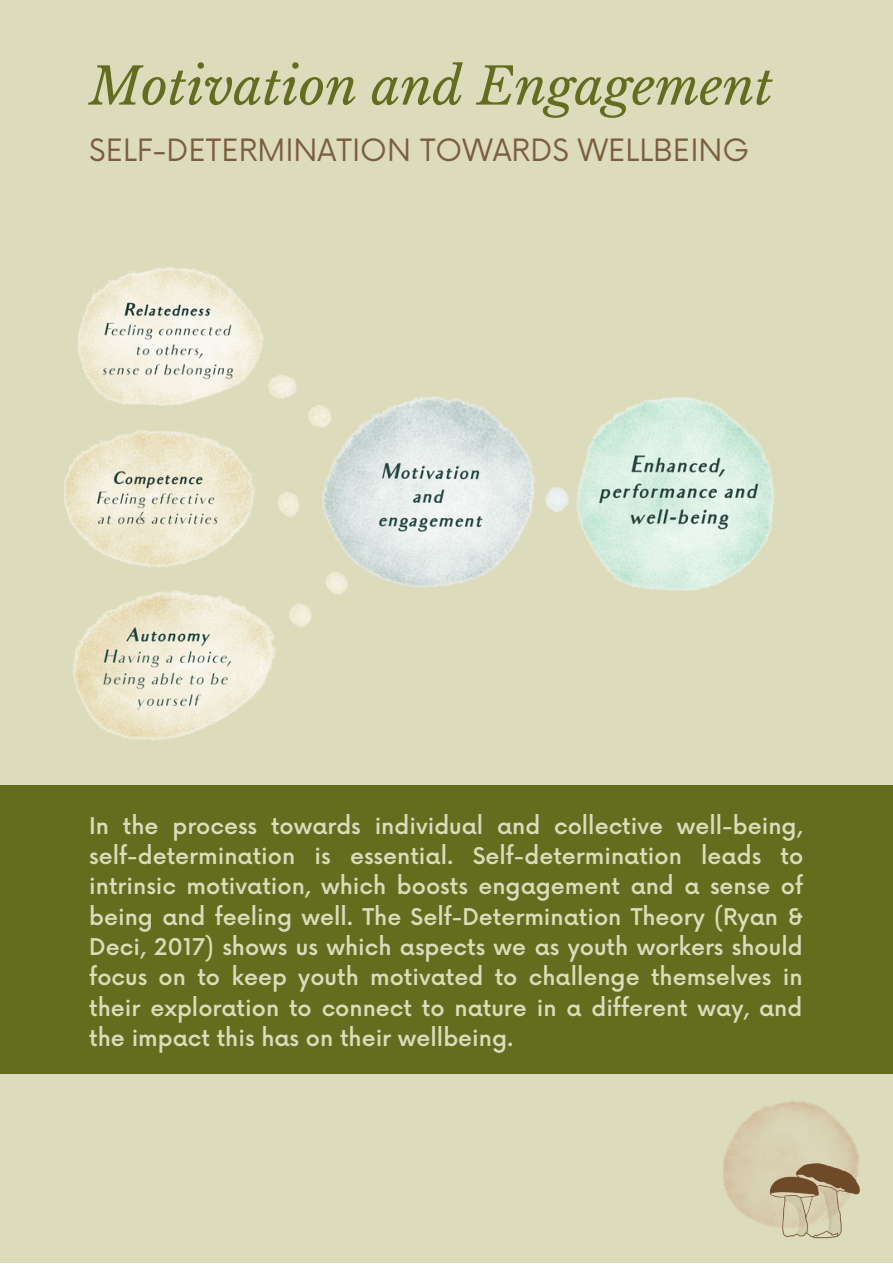
<style>
.page{position:relative;width:893px;height:1264px;background:#fff}
.page>*{position:absolute;margin:0;border:0;box-sizing:border-box;transform-origin:0 0}
.t1{font:italic 51px "Libre Baskerville";color:#626d1d}
.t2{font:30px "Now";color:#7d5d3f}
.t3{font:500 22.5px/30.3px "Now";color:#dcdcbd;text-align:justify}
</style>
<div class="page">
<div style="left:0;top:0;width:892px;height:1262px;background:#dcdcbd"></div>
<img style="left:64px;top:267px;width:710px;height:473px">
<img style="left:702px;top:1073px;width:190px;height:166px">
<div style="left:0;top:785px;width:892px;height:288px;background:#626d1d"></div>
<h1 class="t1" style="left:89px;top:55px;width:685px">Motivation and Engagement</h1>
<h2 class="t2" style="left:89px;top:133px;width:661px">SELF-DETERMINATION TOWARDS WELLBEING</h2>
<p class="t3" style="left:89px;top:811px;width:715px">In the process towards individual and collective well-being, self-determination is essential. Self-determination leads to intrinsic motivation, which boosts engagement and a sense of being and feeling well. The Self-Determination Theory (Ryan &amp; Deci, 2017) shows us which aspects we as youth workers should focus on to keep youth motivated to challenge themselves in their exploration to connect to nature in a different way, and the impact this has on their wellbeing.</p>
</div>
